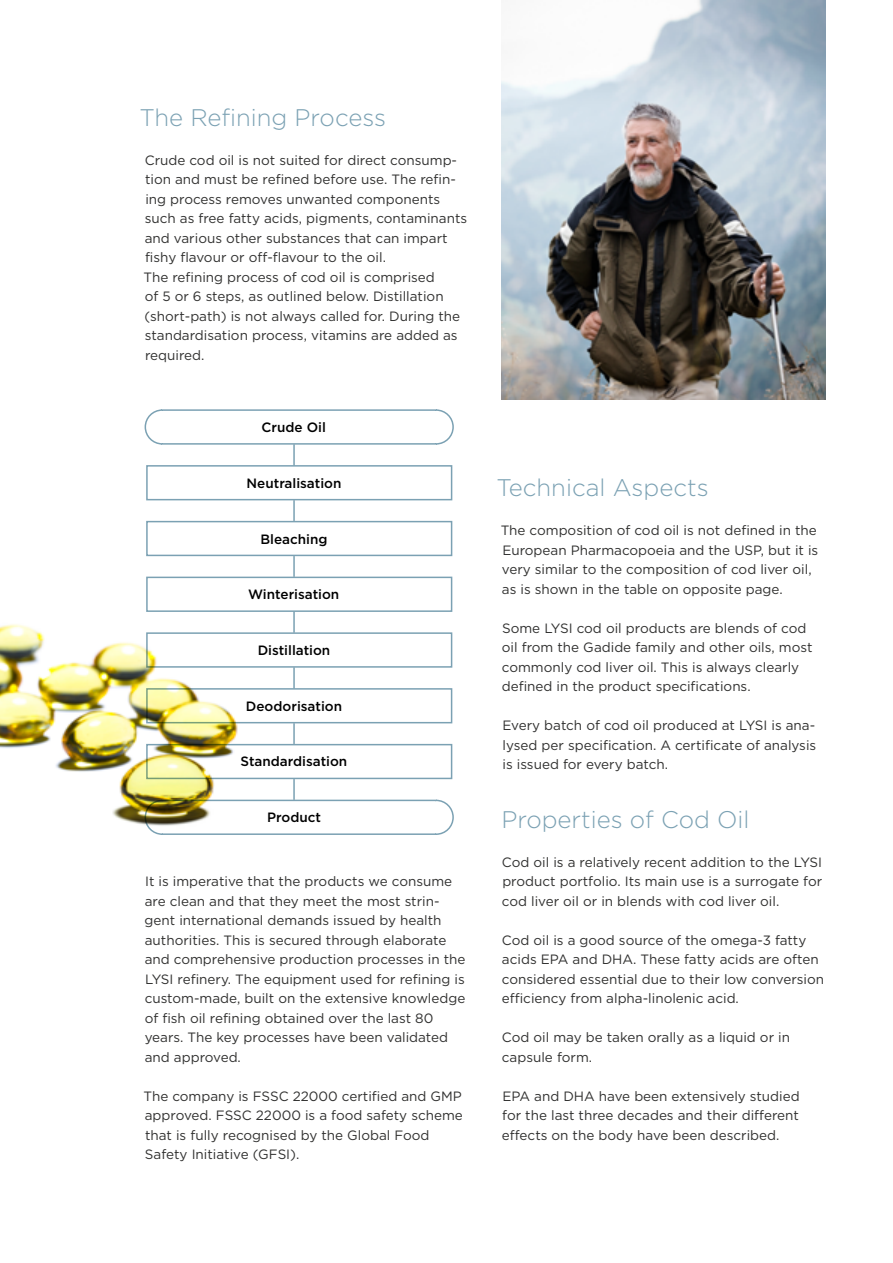
<style>
.page{position:relative;width:893px;height:1263px;background:#fff}
.page>*{position:absolute;margin:0;border:0;box-sizing:border-box;transform-origin:0 0}
.t1{font:300 24px "Gotham HTF";color:#7ba1b3}
.t2{font:13.5px/19.5px "Gotham HTF";color:#30302f}
.t3{font:500 13.5px "Gotham HTF";color:#000}
</style>
<div class="page">
<img style="left:0;top:624px;width:310px;height:201px">
<img style="left:502px;top:0;width:323px;height:400px">
<div style="left:146px;top:465px;width:306px;height:35px;border:2px solid #7ba1b3"></div>
<div style="left:146px;top:521px;width:306px;height:35px;border:2px solid #7ba1b3"></div>
<div style="left:146px;top:577px;width:306px;height:35px;border:2px solid #7ba1b3"></div>
<div style="left:146px;top:632px;width:306px;height:36px;border:2px solid #7ba1b3"></div>
<div style="left:146px;top:688px;width:306px;height:35px;border:2px solid #7ba1b3"></div>
<div style="left:146px;top:744px;width:306px;height:35px;border:2px solid #7ba1b3"></div>
<svg style="left:144px;top:409px;width:310px;height:36px"></svg>
<svg style="left:144px;top:799px;width:310px;height:36px"></svg>
<hr style="left:293px;top:445px;width:2px;height:20px;background:#7ba1b3">
<hr style="left:293px;top:500px;width:2px;height:21px;background:#7ba1b3">
<hr style="left:293px;top:556px;width:2px;height:21px;background:#7ba1b3">
<hr style="left:293px;top:612px;width:2px;height:20px;background:#7ba1b3">
<hr style="left:293px;top:668px;width:2px;height:20px;background:#7ba1b3">
<hr style="left:293px;top:723px;width:2px;height:21px;background:#7ba1b3">
<hr style="left:293px;top:779px;width:2px;height:21px;background:#7ba1b3">
<h1 class="t1" style="left:139px;top:104px;width:248px">The Refining Process</h1>
<p class="t2" style="left:144px;top:150px;width:325px">Crude cod oil is not suited for direct consump&shy;tion and must be refined before use. The refin&shy;ing process removes unwanted components such as free fatty acids, pigments, contaminants and various other substances that can impart fishy flavour or off-flavour to the oil.<br>The refining process of cod oil is comprised<br>of 5 or 6 steps, as outlined below. Distillation (short-path) is not always called for. During the standardisation process, vitamins are added as required.</p>
<p class="t3" style="left:261px;top:420px;width:66px">Crude Oil</p>
<p class="t3" style="left:247px;top:475px;width:96px">Neutralisation</p>
<p class="t3" style="left:261px;top:531px;width:69px">Bleaching</p>
<p class="t3" style="left:248px;top:587px;width:93px">Winterisation</p>
<p class="t3" style="left:258px;top:643px;width:74px">Distillation</p>
<p class="t3" style="left:246px;top:698px;width:98px">Deodorisation</p>
<p class="t3" style="left:240px;top:754px;width:108px">Standardisation</p>
<p class="t3" style="left:267px;top:810px;width:55px">Product</p>
<p class="t2" style="left:145px;top:872px;width:322px">It is imperative that the products we consume are clean and that they meet the most strin&shy;gent international demands issued by health authorities. This is secured through elaborate and comprehensive production processes in the LYSI refinery. The equipment used for refining is custom-made, built on the extensive knowledge of fish oil refining obtained over the last 80 years. The key processes have been validated and approved.</p>
<p class="t2" style="left:144px;top:1086px;width:321px">The company is FSSC 22000 certified and GMP approved. FSSC 22000 is a food safety scheme that is fully recognised by the Global Food Safety Initiative (GFSI).</p>
<h1 class="t1" style="left:497px;top:475px;width:214px">Technical Aspects</h1>
<p class="t2" style="left:501px;top:521px;width:319px">The composition of cod oil is not defined in the European Pharmacopoeia and the USP, but it is very similar to the composition of cod liver oil, as is shown in the table on opposite page.</p>
<p class="t2" style="left:502px;top:618px;width:312px">Some LYSI cod oil products are blends of cod oil from the Gadide family and other oils, most commonly cod liver oil. This is always clearly defined in the product specifications.</p>
<p class="t2" style="left:502px;top:716px;width:315px;text-align:justify">Every batch of cod oil produced at LYSI is ana&shy;lysed per specification. A certificate of analysis is issued for every batch.</p>
<h1 class="t1" style="left:501px;top:806px;width:250px">Properties of Cod Oil</h1>
<p class="t2" style="left:502px;top:852px;width:322px;text-align:justify">Cod oil is a relatively recent addition to the LYSI product portfolio. Its main use is a surrogate for cod liver oil or in blends with cod liver oil.</p>
<p class="t2" style="left:502px;top:930px;width:324px">Cod oil is a good source of the omega-3 fatty acids EPA and DHA. These fatty acids are often considered essential due to their low conversion efficiency from alpha-linolenic acid.</p>
<p class="t2" style="left:502px;top:1028px;width:290px">Cod oil may be taken orally as a liquid or in capsule form.</p>
<p class="t2" style="left:502px;top:1086px;width:299px;text-align:justify">EPA and DHA have been extensively studied for the last three decades and their different effects on the body have been described.</p>
</div>
